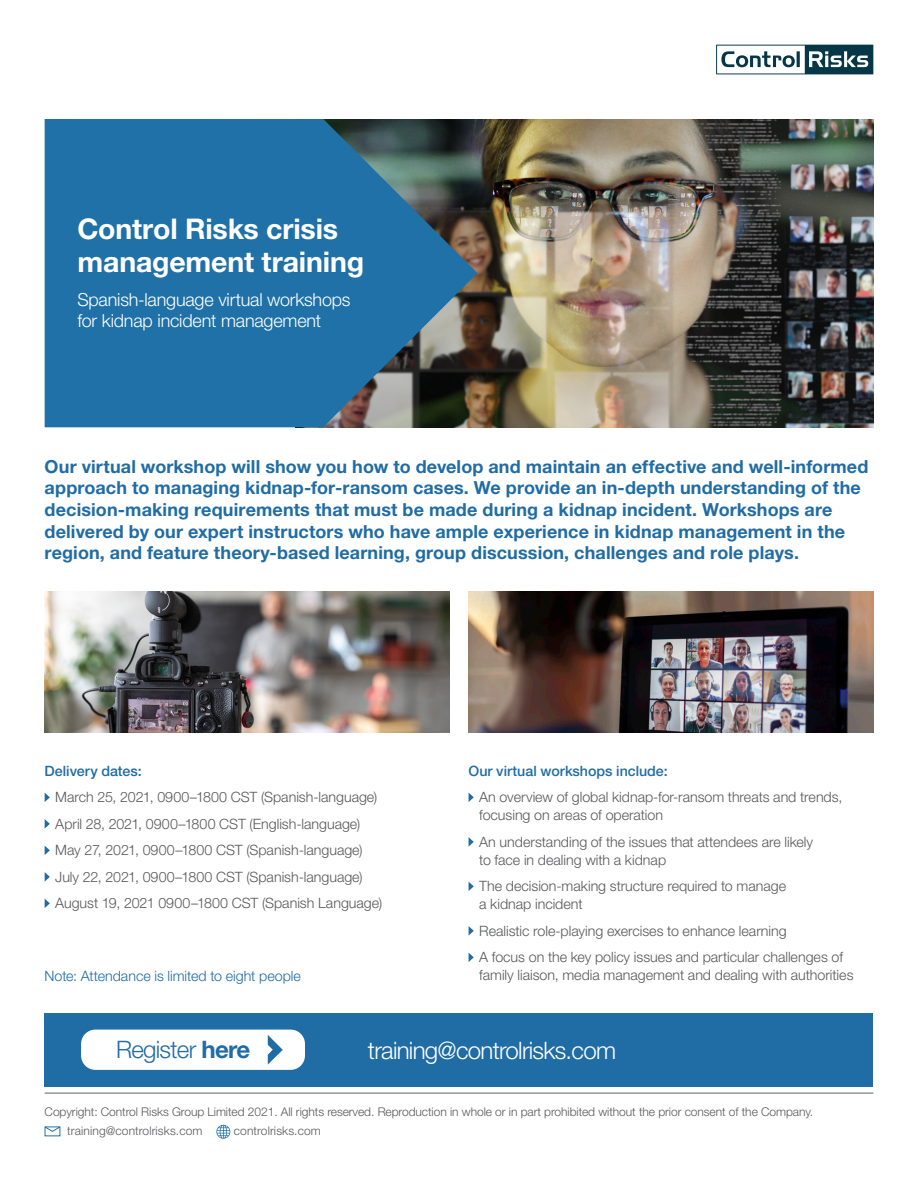
<style>
.page{position:relative;width:918px;height:1188px;background:#fff}
.page>*{position:absolute;margin:0;border:0;box-sizing:border-box;transform-origin:0 0}
.Document_Title{font:700 28.5px/33px "Helvetica Neue LT Std";letter-spacing:-.005em;color:#fff}
.t1{font:300 24.15px "Helvetica Neue LT Std";letter-spacing:-.03em;color:#fff}
.t2{font:300 24.15px "Helvetica Neue LT Std";letter-spacing:-.03em;color:#206ca5}
.Intro_Text{font:700 18px/21.6px "Helvetica Neue LT Std";letter-spacing:.005em;color:#206ca5}
.t3{font:300 18px/21px "Helvetica Neue LT Std";letter-spacing:-.01em;color:#fff}
.Bullet_Text_L1_Gap{font:300 14.25px/18px "Helvetica Neue LT Std";color:#57585a}
.Subhead_01{font:500 14.25px "Helvetica Neue LT Std";color:#206ca5}
.Bullet_Text_L1_Gap-2{font:300 14.25px "Helvetica Neue LT Std";color:#206ca5}
.t4{font:300 12px/19.2px "Helvetica Neue LT Std";letter-spacing:-.005em;color:#57585a}
.s1{font-weight:700}
</style>
<div class="page">
<svg style="left:716px;top:45px;width:157px;height:29px"></svg>
<hr style="left:45px;top:1092px;width:828px;height:2px;background:#969597">
<svg style="left:44px;top:1126px;width:17px;height:6px"></svg>
<svg style="left:216px;top:1125px;width:14px;height:14px"></svg>
<img style="left:477px;top:119px;width:396px;height:308px">
<svg style="left:45px;top:119px;width:432px;height:308px;background:#286c97"></svg>
<svg style="left:45px;top:793px;width:5px;height:9px"></svg>
<svg style="left:45px;top:819px;width:5px;height:9px"></svg>
<svg style="left:45px;top:846px;width:5px;height:9px"></svg>
<svg style="left:45px;top:872px;width:5px;height:9px"></svg>
<svg style="left:45px;top:899px;width:5px;height:9px"></svg>
<svg style="left:469px;top:793px;width:5px;height:9px"></svg>
<svg style="left:469px;top:837px;width:5px;height:9px"></svg>
<svg style="left:469px;top:882px;width:5px;height:9px"></svg>
<svg style="left:469px;top:926px;width:5px;height:9px"></svg>
<svg style="left:469px;top:953px;width:5px;height:9px"></svg>
<div style="left:45px;top:1013px;width:828px;height:74px;background:#206ca5"></div>
<div style="left:81px;top:1030px;width:224px;height:40px;background:#fff;border-radius:14px"></div>
<svg style="left:268px;top:1035px;width:15px;height:30px"></svg>
<img style="left:45px;top:592px;width:404px;height:141px">
<img style="left:469px;top:592px;width:404px;height:141px">
<p class="Document_Title" style="left:77px;top:212px;width:288px">Control Risks crisis management training</p>
<p class="t3" style="left:77px;top:289px;width:275px">Spanish-language virtual workshops for kidnap incident management</p>
<p class="Intro_Text" style="left:45px;top:455px;width:825px">Our virtual workshop will show you how to develop and maintain an effective and well-informed approach to managing kidnap-for-ransom cases. We provide an in-depth understanding of the decision-making requirements that must be made during a kidnap incident. Workshops are delivered by our expert instructors who have ample experience in kidnap management in the region, and feature theory-based learning, group discussion, challenges and role plays.</p>
<p class="Subhead_01" style="left:45px;top:762px;width:99px">Delivery dates:</p>
<p class="Bullet_Text_L1_Gap" style="left:55px;top:788px;width:324px">March 25, 2021, 0900–1800 CST (Spanish-language)</p>
<p class="Bullet_Text_L1_Gap" style="left:55px;top:814px;width:307px">April 28, 2021, 0900–1800 CST (English-language)</p>
<p class="Bullet_Text_L1_Gap" style="left:55px;top:841px;width:309px">May 27, 2021, 0900–1800 CST (Spanish-language)</p>
<p class="Bullet_Text_L1_Gap" style="left:55px;top:867px;width:309px">July 22, 2021, 0900–1800 CST (Spanish-language)</p>
<p class="Bullet_Text_L1_Gap" style="left:55px;top:894px;width:328px">August 19, 2021 0900–1800 CST (Spanish Language)</p>
<p class="Bullet_Text_L1_Gap-2" style="left:45px;top:968px;width:258px">Note: Attendance is limited to eight people</p>
<p class="Subhead_01" style="left:469px;top:762px;width:201px">Our virtual workshops include:</p>
<p class="Bullet_Text_L1_Gap" style="left:479px;top:788px;width:365px">An overview of global kidnap-for-ransom threats and trends, focusing on areas of operation</p>
<p class="Bullet_Text_L1_Gap" style="left:479px;top:832px;width:336px">An understanding of the issues that attendees are likely to face in dealing with a kidnap</p>
<p class="Bullet_Text_L1_Gap" style="left:479px;top:877px;width:308px">The decision-making structure required to manage a kidnap incident</p>
<p class="Bullet_Text_L1_Gap" style="left:479px;top:921px;width:309px">Realistic role-playing exercises to enhance learning</p>
<p class="Bullet_Text_L1_Gap" style="left:479px;top:948px;width:376px">A focus on the key policy issues and particular challenges of family liaison, media management and dealing with authorities</p>
<p class="t2" style="left:116px;top:1034px;width:136px">Register <span class="s1">here</span></p>
<p class="t1" style="left:368px;top:1036px;width:250px">training@controlrisks.com</p>
<p class="t4" style="left:67px;top:1102px;width:747px;text-indent:-23px">Copyright: Control Risks Group Limited 2021. All rights reserved. Reproduction in whole or in part prohibited without the prior consent of the Company. training@controlrisks.com</p>
<p class="t4" style="left:234px;top:1121px;width:88px">controlrisks.com</p>
</div>
